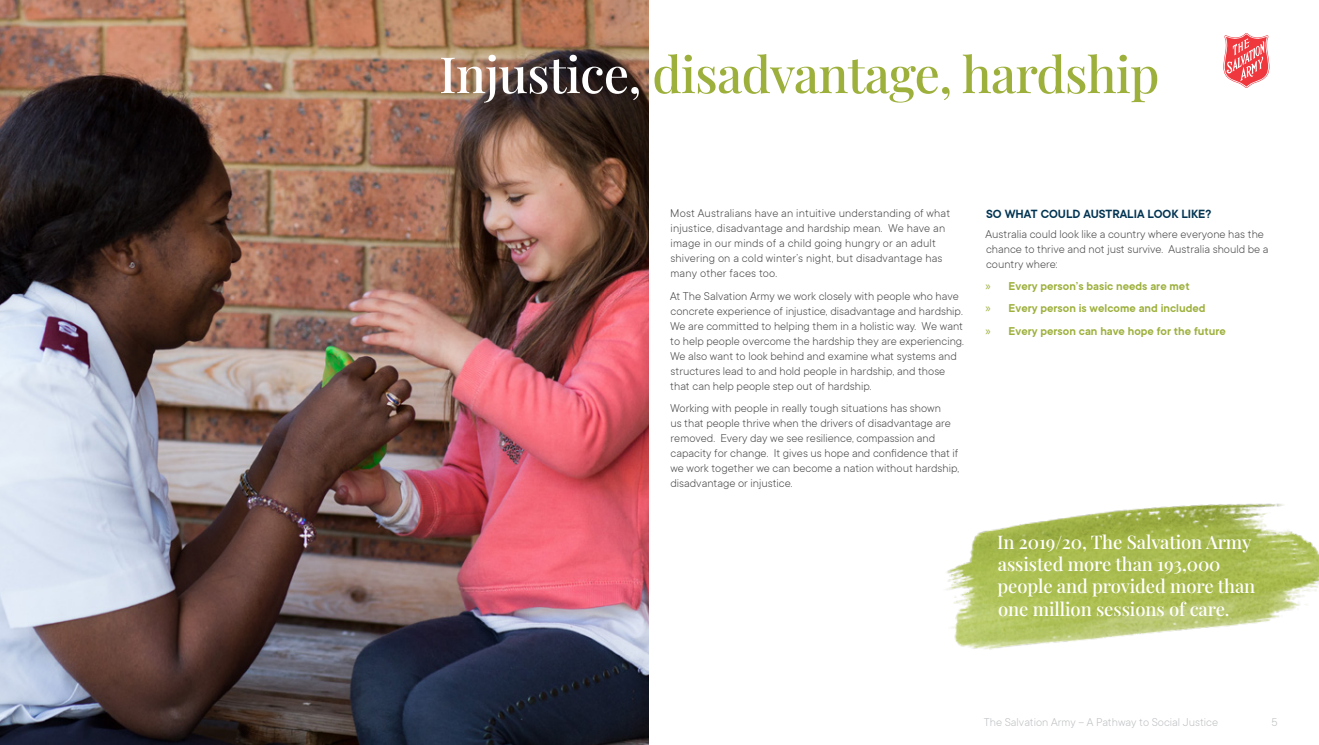
<style>
.page{position:relative;width:1319px;height:745px;background:#fff}
.page>*{position:absolute;margin:0;border:0;box-sizing:border-box;transform-origin:0 0}
.t1{font:500 50px "Playfair Display";letter-spacing:-.015em;color:#9cb03b}
.pull_quote{font:500 18.38px/22px "Playfair Display";letter-spacing:-.005em;color:#fff}
.t2{font:600 13.12px "TT Commons";color:#003452}
.t3{font:300 12.5px/15px "TT Commons";color:#414042}
.t4{font:600 12.5px "TT Commons";color:#9cb03b}
.t5{font:300 12.5px "TT Commons";color:#bcbec0}
.s1{color:#fff}
.s2{font-family:"Myriad Pro";font-weight:400}
</style>
<div class="page">
<img style="left:0;top:0;width:648px;height:744px">
<img style="left:945px;top:503px;width:373px;height:147px">
<svg style="left:1223px;top:33px;width:46px;height:55px"></svg>
<h1 class="t1" style="left:439px;top:35px;width:721px"><span class="s1">Injustice,</span> disadvantage, hardship</h1>
<p class="t3" style="left:670px;top:205px;width:281px">Most Australians have an intuitive understanding of what injustice, disadvantage and hardship mean. We have an image in our minds of a child going hungry or an adult shivering on a cold winter’s night, but disadvantage has many other faces too.</p>
<p class="t3" style="left:670px;top:287px;width:295px">At The Salvation Army we work closely with people who have concrete experience of injustice, disadvantage and hardship.<br>We are committed to helping them in a holistic way. We want to help people overcome the hardship they are experiencing.<br>We also want to look behind and examine what systems and structures lead to and hold people in hardship, and those that can help people step out of hardship.</p>
<p class="t3" style="left:670px;top:399px;width:291px">Working with people in really tough situations has shown<br>us that people thrive when the drivers of disadvantage are removed. Every day we see resilience, compassion and capacity for change. It gives us hope and confidence that if we work together we can become a nation without hardship, disadvantage or injustice.</p>
<h2 class="t2" style="left:985px;top:205px;width:227px">SO WHAT COULD AUSTRALIA LOOK LIKE?</h2>
<p class="t3" style="left:985px;top:226px;width:284px">Australia could look like a country where everyone has the chance to thrive and not just survive. Australia should be a country where:</p>
<p class="t4" style="left:985px;top:278px;width:205px"><span class="s2">»</span> Every person’s basic needs are met</p>
<p class="t4" style="left:985px;top:300px;width:221px"><span class="s2">»</span> Every person is welcome and included</p>
<p class="t4" style="left:985px;top:322px;width:242px"><span class="s2">»</span> Every person can have hope for the future</p>
<p class="pull_quote" style="left:997px;top:529px;width:260px">In 2019/20, The Salvation Army assisted more than 193,000 people and provided more than one million sessions of care.</p>
<p class="t5" style="left:983px;top:714px;width:236px">The Salvation Army – A Pathway to Social Justice</p>
<p class="t5" style="left:1271px;top:714px;width:8px">5</p>
</div>
